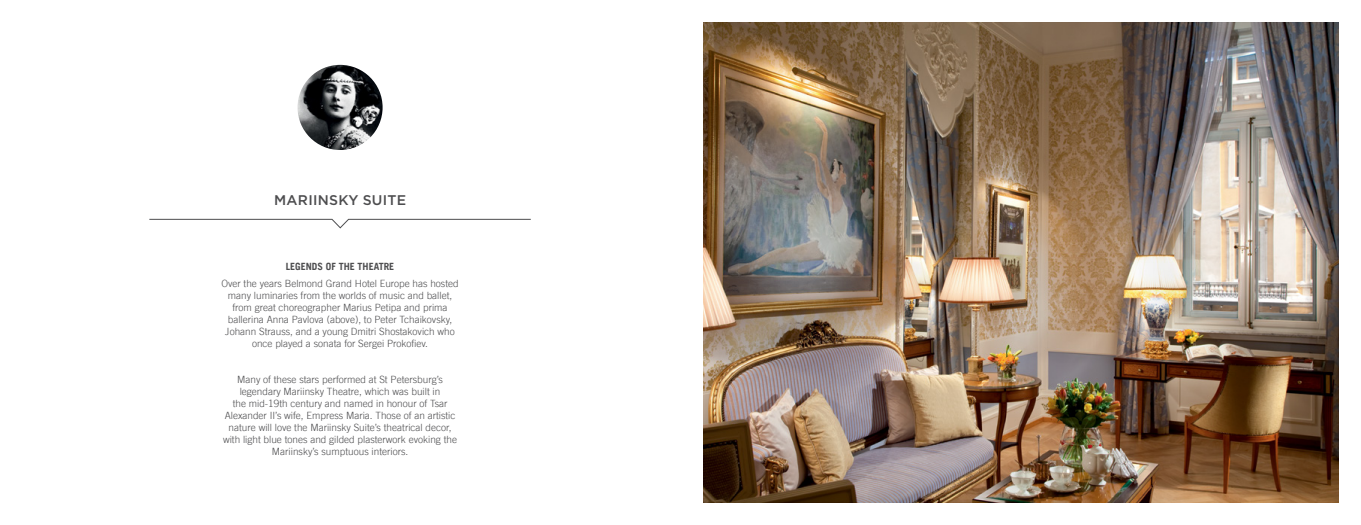
<style>
.page{position:relative;width:1361px;height:525px;background:#fff}
.page>*{position:absolute;margin:0;border:0;box-sizing:border-box;transform-origin:0 0}
.t1{font:500 14px "Gotham Pro";letter-spacing:.02em;color:#4d4d4f}
.t2{font:300 10px/12px "Trade Gothic LT";color:#4d4d4f;text-align:center}
.t3{font:700 10px "Trade Gothic LT";color:#4d4d4f}
</style>
<div class="page">
<svg style="left:149px;top:218px;width:382px;height:11px"></svg>
<img style="left:703px;top:23px;width:635px;height:479px">
<img style="left:297px;top:65px;width:85px;height:85px;border-radius:43px">
<h1 class="t1" style="left:274px;top:192px;width:134px">MARIINSKY SUITE</h1>
<p class="t3" style="left:286px;top:260px;width:110px">LEGENDS OF THE THEATRE</p>
<p class="t2" style="left:221px;top:277px;width:239px">Over the years Belmond Grand Hotel Europe has hosted many luminaries from the worlds of music and ballet, from great choreographer Marius Petipa and prima ballerina Anna Pavlova (above), to Peter Tchaikovsky, Johann Strauss, and a young Dmitri Shostakovich who once played a sonata for Sergei Prokofiev.</p>
<p class="t2" style="left:223px;top:373px;width:235px">Many of these stars performed at St Petersburg’s legendary Mariinsky Theatre, which was built in<br>the mid-19th century and named in honour of Tsar Alexander II’s wife, Empress Maria. Those of an artistic nature will love the Mariinsky Suite’s theatrical decor, with light blue tones and gilded plasterwork evoking the Mariinsky’s sumptuous interiors.</p>
</div>
